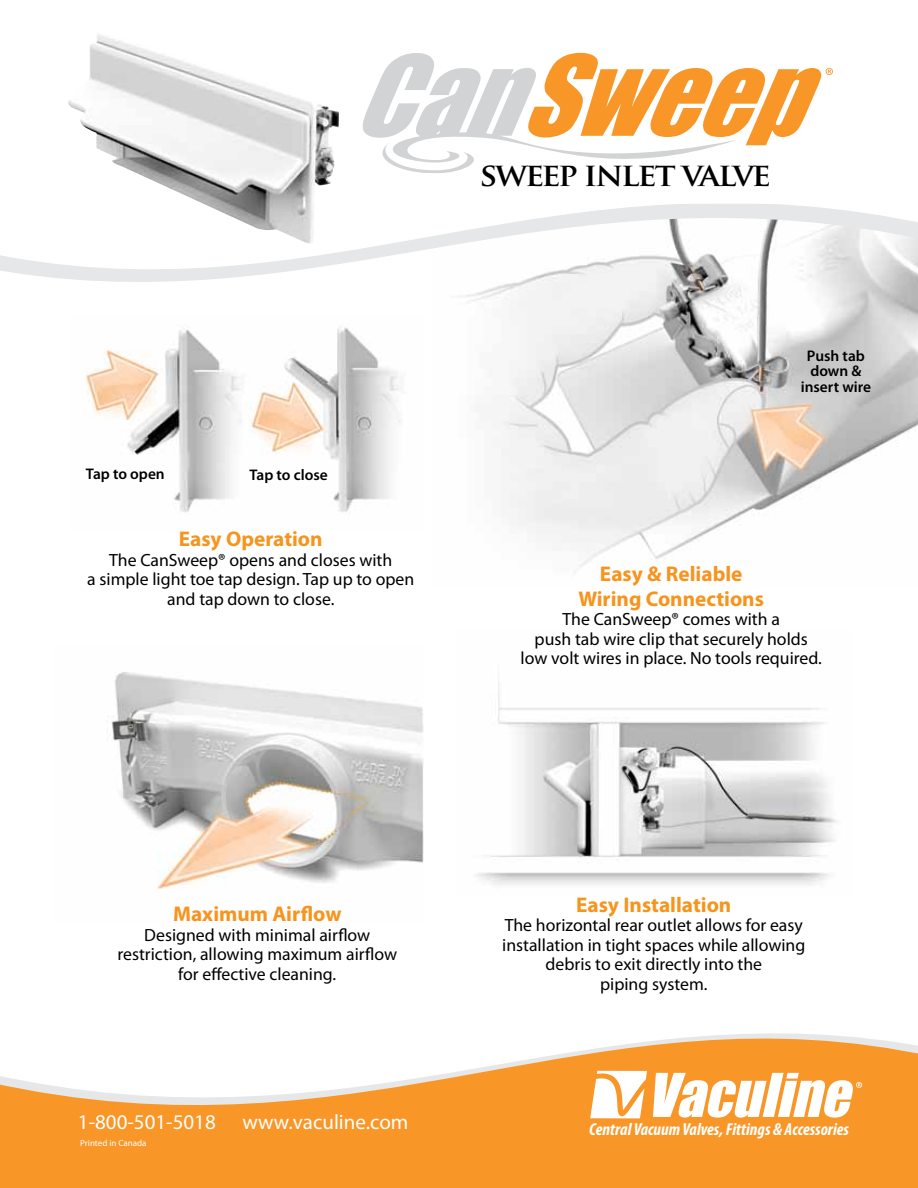
<style>
.page{position:relative;width:918px;height:1188px;background:#fff}
.page>*{position:absolute;margin:0;border:0;box-sizing:border-box;transform-origin:0 0}
.t1{font:700 31.65px "Trajan Pro";letter-spacing:-.06em;color:#000;scale:1.05 1}
.t2{font:700 21.3px/24.9px "Myriad Pro";color:#f7941e;text-align:center}
.t3{font:21px "Myriad Pro";color:#fff}
.t4{font:17.7px/19.5px "Myriad Pro";color:#000;text-align:center}
.t5{font:italic 700 condensed 17.4px "Myriad Pro";color:#fff}
.t6{font:600 15.45px/15.5px "Myriad Pro";color:#000;text-align:center}
.t7{font:9px "Myriad Pro";color:#fff}
</style>
<div class="page">
<img style="left:501px;top:333px;width:417px;height:235px">
<img style="left:475px;top:682px;width:362px;height:203px">
<img style="left:107px;top:672px;width:317px;height:217px">
<img style="left:86px;top:333px;width:315px;height:179px">
<svg style="left:0;top:1033px;width:918px;height:155px;fill:#f89728"></svg>
<svg style="left:178px;top:326px;width:740px;height:7px"></svg>
<svg style="left:0;top:52px;width:918px;height:274px"></svg>
<svg style="left:590px;top:1071px;width:57px;height:47px"></svg>
<svg style="left:653px;top:1073px;width:209px;height:45px"></svg>
<svg style="left:363px;top:53px;width:470px;height:120px"></svg>
<img style="left:68px;top:34px;width:271px;height:210px">
<p class="t6" style="left:86px;top:465px;width:80px">Tap to open</p>
<p class="t6" style="left:250px;top:467px;width:80px">Tap to close</p>
<p class="t2" style="left:179px;top:526px;width:145px">Easy Operation</p>
<p class="t4" style="left:87px;top:550px;width:329px">The CanSweep® opens and closes with<br>a simple light toe tap design. Tap up to open and tap down to close.</p>
<h1 class="t1" style="left:480px;top:155px;width:279px">SWEEP INLET VALVE</h1>
<p class="t6" style="left:801px;top:348px;width:72px">Push tab down &amp; insert wire</p>
<p class="t2" style="left:578px;top:561px;width:187px">Easy &amp; Reliable<br>Wiring Connections</p>
<p class="t4" style="left:521px;top:609px;width:303px">The CanSweep® comes with a<br>push tab wire clip that securely holds low volt wires in place. No tools required.</p>
<p class="t2" style="left:173px;top:901px;width:170px">Maximum Airflow</p>
<p class="t4" style="left:118px;top:925px;width:281px">Designed with minimal airflow restriction, allowing maximum airflow for effective cleaning.</p>
<p class="t3" style="left:78px;top:1109px;width:139px">1-800-501-5018</p>
<p class="t3" style="left:243px;top:1109px;width:167px">www.vaculine.com</p>
<p class="t7" style="left:80px;top:1138px;width:68px">Printed in Canada</p>
<p class="t2" style="left:576px;top:891px;width:157px">Easy Installation</p>
<p class="t4" style="left:502px;top:915px;width:305px">The horizontal rear outlet allows for easy installation in tight spaces while allowing debris to exit directly into the<br>piping system.</p>
<p class="t5" style="left:589px;top:1118px;width:261px">Central Vacuum Valves, Fittings &amp; Accessories</p>
</div>
